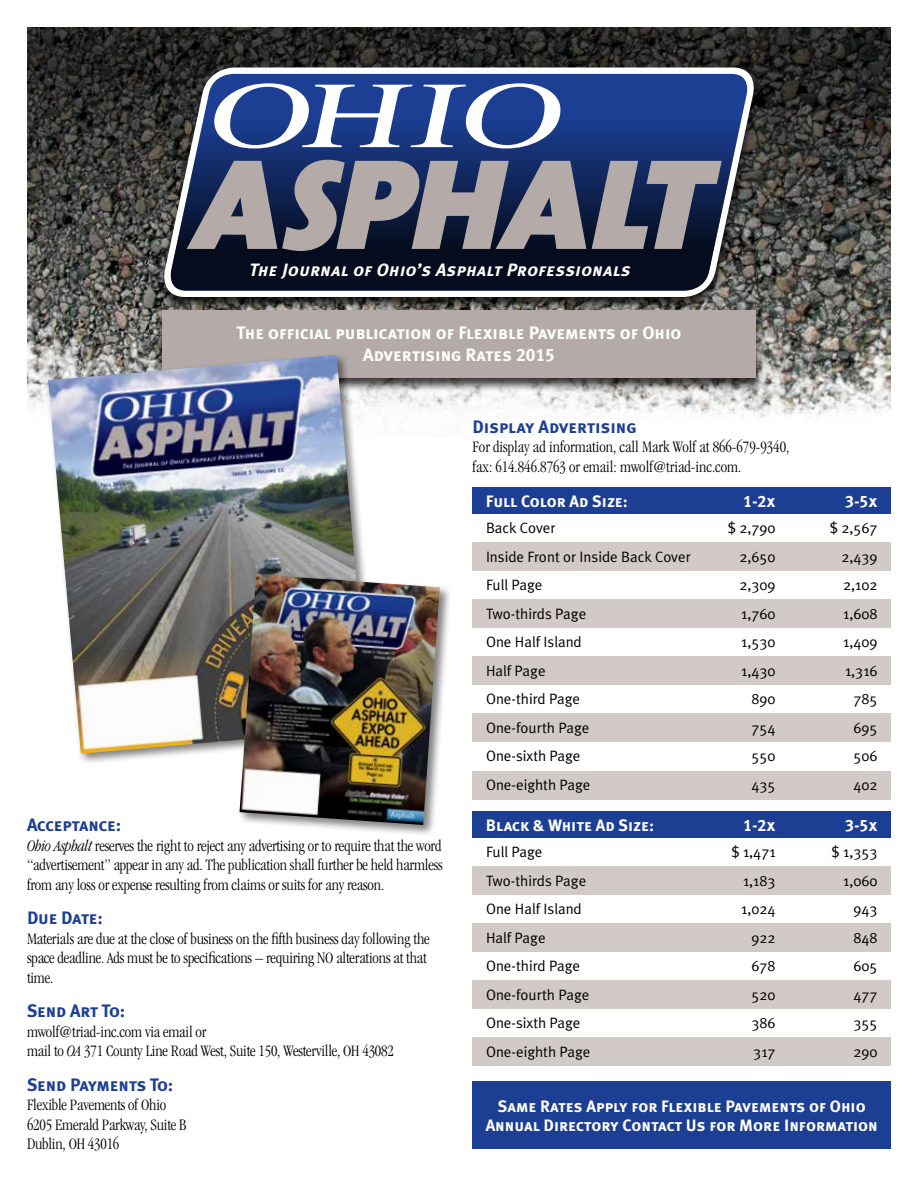
<style>
.page{position:relative;width:918px;height:1188px;background:#fff}
.page>*{position:absolute;margin:0;border:0;box-sizing:border-box;transform-origin:0 0}
.t1{font:18px/21.6px "Meta Plus Bold Caps";color:#fff;text-align:center}
.t2{font:18px "Meta Plus Bold Caps";letter-spacing:-.01em;color:#1c3f94}
.t3{font:italic 17.85px "Meta Plus Bold Caps";color:#fff}
.t4{font:300 condensed 16.5px/19.5px "Garamond";letter-spacing:-.01em;color:#000}
.t5{font:16.5px/19.5px "Meta Plus Bold Caps";color:#fff;text-align:center}
.t6{font:15px "Meta Plus Normal";color:#000}
.s1{font-style:italic}
</style>
<div class="page">
<div style="left:472px;top:1038px;width:419px;height:28px;background:#d1cac7"></div>
<div style="left:472px;top:981px;width:419px;height:28px;background:#d1cac7"></div>
<div style="left:472px;top:924px;width:419px;height:28px;background:#d1cac7"></div>
<div style="left:472px;top:866px;width:419px;height:28px;background:#d1cac7"></div>
<div style="left:472px;top:771px;width:419px;height:28px;background:#d1cac7"></div>
<div style="left:472px;top:713px;width:419px;height:29px;background:#d1cac7"></div>
<div style="left:472px;top:657px;width:419px;height:28px;background:#d1cac7"></div>
<div style="left:472px;top:599px;width:419px;height:28px;background:#d1cac7"></div>
<img style="left:27px;top:364px;width:864px;height:54px">
<svg style="left:27px;top:27px;width:864px;height:337px;background:#3f3e3b"></svg>
<div style="left:472px;top:488px;width:419px;height:26px;background:#1c3f94"></div>
<div style="left:472px;top:543px;width:419px;height:28px;background:#d1cac7"></div>
<div style="left:472px;top:1082px;width:419px;height:67px;background:#1c3f94"></div>
<div style="left:154px;top:309px;width:610px;height:84px;background:#000;opacity:.75"></div>
<div style="left:162px;top:310px;width:594px;height:68px;background:#b4aba8"></div>
<div style="left:472px;top:812px;width:419px;height:26px;background:#1c3f94"></div>
<div style="left:46px;top:353px;width:335px;height:413px;background:#000;opacity:.5"></div>
<img style="left:48px;top:355px;width:321px;height:399px">
<div style="left:237px;top:572px;width:215px;height:265px;background:#000;opacity:.5"></div>
<img style="left:240px;top:574px;width:200px;height:251px">
<div style="left:157px;top:66px;width:605px;height:246px;background:#000;opacity:.75"></div>
<svg style="left:155px;top:64px;width:608px;height:236px;background:#2d2d2a"></svg>
<svg style="left:157px;top:66px;width:604px;height:232px;background:#394665"></svg>
<svg style="left:187px;top:160px;width:535px;height:91px;background:#717280"></svg>
<svg style="left:208px;top:83px;width:359px;height:65px"></svg>
<p class="t3" style="left:248px;top:260px;width:387px">The Journal of Ohio’s Asphalt Professionals</p>
<p class="t1" style="left:236px;top:322px;width:447px">The official publication of Flexible Pavements of Ohio<br>Advertising Rates 2015</p>
<p class="t2" style="left:472px;top:416px;width:166px">Display Advertising</p>
<p class="t4" style="left:472px;top:437px;width:318px">For display ad information, call Mark Wolf at 866-679-9340, fax: 614.846.8763 or email: mwolf@triad-inc.com.</p>
<p class="t5" style="left:486px;top:492px;width:143px">Full Color Ad Size:</p>
<p class="t5" style="left:743px;top:492px;width:34px">1-2x</p>
<p class="t5" style="left:845px;top:492px;width:34px">3-5x</p>
<p class="t2" style="left:27px;top:814px;width:96px">Acceptance:</p>
<p class="t4" style="left:27px;top:836px;width:417px;text-align:justify"><span class="s1">Ohio Asphalt</span> reserves the right to reject any advertising or to require that the word “advertisement” appear in any ad. The publication shall further be held harmless from any loss or expense resulting from claims or suits for any reason.</p>
<p class="t2" style="left:27px;top:907px;width:78px">Due Date:</p>
<p class="t4" style="left:27px;top:929px;width:404px">Materials are due at the close of business on the fifth business day following the space deadline. Ads must be to specifications – requiring NO alterations at that time.</p>
<p class="t2" style="left:27px;top:1000px;width:100px">Send Art To:</p>
<p class="t4" style="left:27px;top:1022px;width:368px">mwolf@triad-inc.com via email or<br>mail to <span class="s1">OA</span> 371 County Line Road West, Suite 150, Westerville, OH 43082</p>
<p class="t2" style="left:27px;top:1074px;width:148px">Send Payments To:</p>
<p class="t4" style="left:27px;top:1095px;width:161px">Flexible Pavements of Ohio<br>6205 Emerald Parkway, Suite B<br>Dublin, OH 43016</p>
<p class="t6" style="left:486px;top:519px;width:71px">Back Cover</p>
<p class="t6" style="left:728px;top:519px;width:49px">$ 2,790</p>
<p class="t6" style="left:830px;top:519px;width:49px">$ 2,567</p>
<p class="t6" style="left:486px;top:548px;width:206px">Inside Front or Inside Back Cover</p>
<p class="t6" style="left:739px;top:548px;width:38px">2,650</p>
<p class="t6" style="left:841px;top:548px;width:38px">2,439</p>
<p class="t6" style="left:486px;top:576px;width:58px">Full Page</p>
<p class="t6" style="left:739px;top:576px;width:38px">2,309</p>
<p class="t6" style="left:843px;top:576px;width:36px">2,102</p>
<p class="t6" style="left:486px;top:605px;width:102px">Two-thirds Page</p>
<p class="t6" style="left:741px;top:605px;width:36px">1,760</p>
<p class="t6" style="left:843px;top:605px;width:36px">1,608</p>
<p class="t6" style="left:486px;top:633px;width:97px">One Half Island</p>
<p class="t6" style="left:741px;top:633px;width:36px">1,530</p>
<p class="t6" style="left:843px;top:633px;width:36px">1,409</p>
<p class="t6" style="left:486px;top:662px;width:61px">Half Page</p>
<p class="t6" style="left:741px;top:662px;width:36px">1,430</p>
<p class="t6" style="left:845px;top:662px;width:34px">1,316</p>
<p class="t6" style="left:486px;top:690px;width:96px">One-third Page</p>
<p class="t6" style="left:751px;top:690px;width:26px">890</p>
<p class="t6" style="left:853px;top:690px;width:26px">785</p>
<p class="t6" style="left:486px;top:719px;width:105px">One-fourth Page</p>
<p class="t6" style="left:751px;top:719px;width:26px">754</p>
<p class="t6" style="left:853px;top:719px;width:26px">695</p>
<p class="t6" style="left:486px;top:747px;width:96px">One-sixth Page</p>
<p class="t6" style="left:751px;top:747px;width:26px">550</p>
<p class="t6" style="left:853px;top:747px;width:26px">506</p>
<p class="t6" style="left:486px;top:776px;width:106px">One-eighth Page</p>
<p class="t6" style="left:751px;top:776px;width:26px">435</p>
<p class="t6" style="left:853px;top:776px;width:26px">402</p>
<p class="t5" style="left:486px;top:816px;width:170px">Black &amp; White Ad Size:</p>
<p class="t5" style="left:743px;top:816px;width:34px">1-2x</p>
<p class="t5" style="left:845px;top:816px;width:34px">3-5x</p>
<p class="t6" style="left:486px;top:843px;width:58px">Full Page</p>
<p class="t6" style="left:731px;top:843px;width:46px">$ 1,471</p>
<p class="t6" style="left:832px;top:843px;width:47px">$ 1,353</p>
<p class="t6" style="left:486px;top:872px;width:102px">Two-thirds Page</p>
<p class="t6" style="left:743px;top:872px;width:34px">1,183</p>
<p class="t6" style="left:843px;top:872px;width:36px">1,060</p>
<p class="t6" style="left:486px;top:900px;width:97px">One Half Island</p>
<p class="t6" style="left:741px;top:900px;width:36px">1,024</p>
<p class="t6" style="left:853px;top:900px;width:26px">943</p>
<p class="t6" style="left:486px;top:929px;width:61px">Half Page</p>
<p class="t6" style="left:751px;top:929px;width:26px">922</p>
<p class="t6" style="left:853px;top:929px;width:26px">848</p>
<p class="t6" style="left:486px;top:957px;width:96px">One-third Page</p>
<p class="t6" style="left:751px;top:957px;width:26px">678</p>
<p class="t6" style="left:853px;top:957px;width:26px">605</p>
<p class="t6" style="left:486px;top:986px;width:105px">One-fourth Page</p>
<p class="t6" style="left:751px;top:986px;width:26px">520</p>
<p class="t6" style="left:853px;top:986px;width:26px">477</p>
<p class="t6" style="left:486px;top:1014px;width:96px">One-sixth Page</p>
<p class="t6" style="left:751px;top:1014px;width:26px">386</p>
<p class="t6" style="left:853px;top:1014px;width:26px">355</p>
<p class="t6" style="left:486px;top:1043px;width:106px">One-eighth Page</p>
<p class="t6" style="left:753px;top:1043px;width:24px">317</p>
<p class="t6" style="left:853px;top:1043px;width:26px">290</p>
<p class="t5" style="left:486px;top:1096px;width:394px">Same Rates Apply for Flexible Pavements of Ohio<br>Annual Directory Contact Us for More Information</p>
</div>
